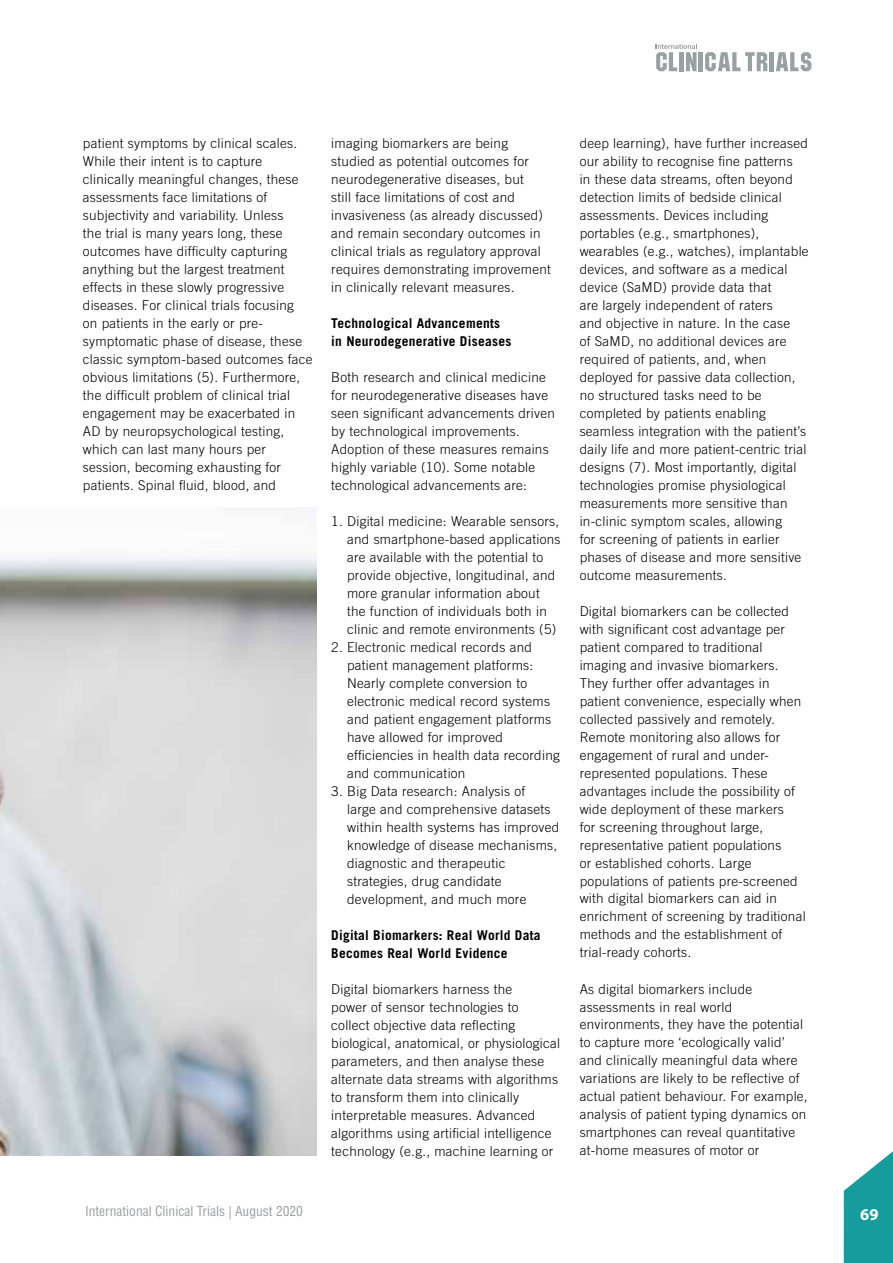
<style>
.page{position:relative;width:893px;height:1263px;background:#fff}
.page>*{position:absolute;margin:0;border:0;box-sizing:border-box;transform-origin:0 0}
.t1{font:700 16.5px "Myriad Pro";color:#fff}
.t2{font:300 13.5px/18px "Trade Gothic LT Std";letter-spacing:.02em;color:#000}
.t3{font:700 13.5px/18px "Trade Gothic LT Std";letter-spacing:.02em;color:#000}
.t4{font:condensed 13.5px "Helvetica";color:#99a0a2}
</style>
<div class="page">
<svg style="left:656px;top:44px;width:41px;height:27px"></svg>
<hr style="left:699px;top:52px;width:4px;height:19px;background:#99a0a2">
<svg style="left:705px;top:52px;width:62px;height:19px"></svg>
<div style="left:769px;top:52px;width:5px;height:19px;background:#99a0a2"></div>
<svg style="left:776px;top:52px;width:35px;height:19px"></svg>
<img style="left:0;top:508px;width:316px;height:648px">
<svg style="left:844px;top:1151px;width:49px;height:112px"></svg>
<p class="t2" style="left:83px;top:134px;width:231px">patient symptoms by clinical scales.<br>While their intent is to capture clinically meaningful changes, these assessments face limitations of subjectivity and variability. Unless<br>the trial is many years long, these outcomes have difficulty capturing anything but the largest treatment effects in these slowly progressive diseases. For clinical trials focusing<br>on patients in the early or pre&shy;symptomatic phase of disease, these classic symptom-based outcomes face obvious limitations (5). Furthermore, the difficult problem of clinical trial engagement may be exacerbated in AD by neuropsychological testing, which can last many hours per session, becoming exhausting for patients. Spinal fluid, blood, and</p>
<p class="t2" style="left:331px;top:134px;width:221px">imaging biomarkers are being studied as potential outcomes for neurodegenerative diseases, but<br>still face limitations of cost and invasiveness (as already discussed) and remain secondary outcomes in clinical trials as regulatory approval requires demonstrating improvement in clinically relevant measures.</p>
<p class="t3" style="left:331px;top:314px;width:182px">Technological Advancements in Neurodegenerative Diseases</p>
<p class="t2" style="left:331px;top:368px;width:225px">Both research and clinical medicine for neurodegenerative diseases have seen significant advancements driven by technological improvements.<br>Adoption of these measures remains highly variable (10). Some notable technological advancements are:</p>
<p class="t2" style="left:347px;top:512px;width:215px;text-indent:-16px">1. Digital medicine: Wearable sensors, and smartphone-based applications are available with the potential to provide objective, longitudinal, and more granular information about the function of individuals both in clinic and remote environments (5)</p>
<p class="t2" style="left:347px;top:638px;width:214px;text-indent:-16px">2. Electronic medical records and patient management platforms:<br>Nearly complete conversion to electronic medical record systems and patient engagement platforms have allowed for improved efficiencies in health data recording and communication</p>
<p class="t2" style="left:347px;top:782px;width:214px;text-indent:-16px">3. Big Data research: Analysis of<br>large and comprehensive datasets within health systems has improved knowledge of disease mechanisms, diagnostic and therapeutic strategies, drug candidate development, and much more</p>
<p class="t3" style="left:331px;top:926px;width:211px">Digital Biomarkers: Real World Data<br>Becomes Real World Evidence</p>
<p class="t2" style="left:331px;top:980px;width:230px">Digital biomarkers harness the<br>power of sensor technologies to collect objective data reflecting biological, anatomical, or physiological parameters, and then analyse these alternate data streams with algorithms to transform them into clinically interpretable measures. Advanced algorithms using artificial intelligence technology (e.g., machine learning or</p>
<p class="t2" style="left:580px;top:134px;width:231px">deep learning), have further increased our ability to recognise fine patterns<br>in these data streams, often beyond detection limits of bedside clinical assessments. Devices including portables (e.g., smartphones), wearables (e.g., watches), implantable devices, and software as a medical device (SaMD) provide data that<br>are largely independent of raters<br>and objective in nature. In the case<br>of SaMD, no additional devices are required of patients, and, when deployed for passive data collection, no structured tasks need to be completed by patients enabling seamless integration with the patient’s daily life and more patient-centric trial designs (7). Most importantly, digital technologies promise physiological measurements more sensitive than in-clinic symptom scales, allowing<br>for screening of patients in earlier phases of disease and more sensitive outcome measurements.</p>
<p class="t2" style="left:580px;top:601px;width:228px">Digital biomarkers can be collected with significant cost advantage per patient compared to traditional imaging and invasive biomarkers.<br>They further offer advantages in patient convenience, especially when collected passively and remotely.<br>Remote monitoring also allows for engagement of rural and under&shy;represented populations. These advantages include the possibility of wide deployment of these markers<br>for screening throughout large, representative patient populations<br>or established cohorts. Large populations of patients pre-screened with digital biomarkers can aid in enrichment of screening by traditional methods and the establishment of trial-ready cohorts.</p>
<p class="t2" style="left:580px;top:979px;width:230px">As digital biomarkers include assessments in real world environments, they have the potential to capture more ‘ecologically valid’ and clinically meaningful data where variations are likely to be reflective of actual patient behaviour. For example, analysis of patient typing dynamics on smartphones can reveal quantitative at-home measures of motor or</p>
<p class="t4" style="left:85px;top:1202px;width:219px">International Clinical Trials | August 2020</p>
<p class="t1" style="left:860px;top:1204px;width:20px">69</p>
</div>
